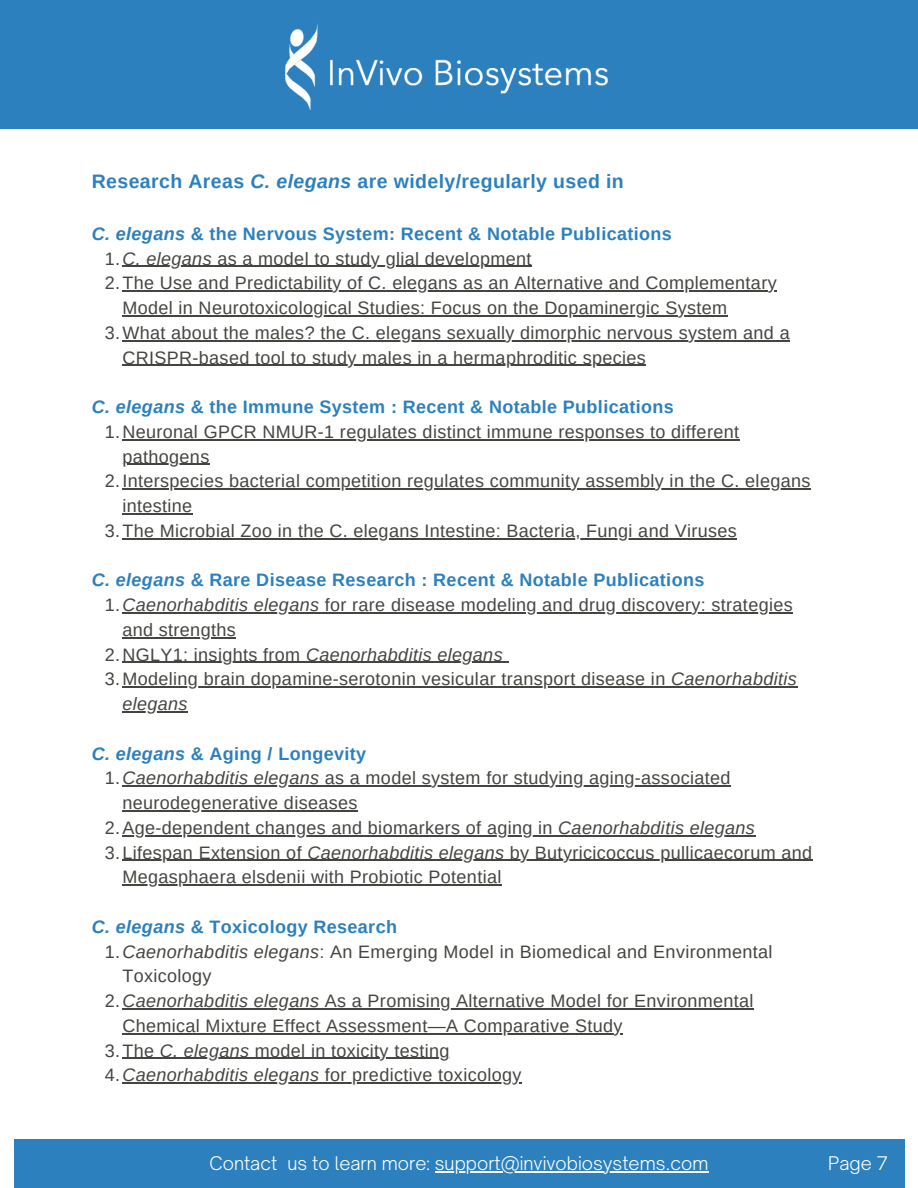
<style>
.page{position:relative;width:918px;height:1188px;background:#fff}
.page>*{position:absolute;margin:0;border:0;box-sizing:border-box;transform-origin:0 0}
.t1{font:700 19.5px "Arimo";letter-spacing:.02em;color:#2c80bd}
.t2{font:18px "Arimo";letter-spacing:.02em;color:#444440}
.t3{font:700 18px "Arimo";letter-spacing:.02em;color:#2c80bd}
.t4{font:300 18px "Open Sauce One";color:#fff}
.t5{font:italic 18px "Arimo";letter-spacing:.02em;color:#444440}
.s1{font-style:italic}
.s2{font-style:normal}
</style>
<div class="page">
<div style="left:14px;top:1139px;width:890px;height:49px;background:#2c80bd"></div>
<hr style="left:122px;top:266px;width:90px;height:1px;background:#444440">
<hr style="left:212px;top:266px;width:320px;height:1px;background:#444440">
<hr style="left:122px;top:290px;width:655px;height:2px;background:#444440">
<hr style="left:122px;top:315px;width:605px;height:1px;background:#444440">
<hr style="left:122px;top:340px;width:668px;height:1px;background:#444440">
<hr style="left:122px;top:365px;width:524px;height:1px;background:#444440">
<hr style="left:122px;top:439px;width:617px;height:1px;background:#444440">
<hr style="left:122px;top:464px;width:88px;height:1px;background:#444440">
<hr style="left:122px;top:488px;width:689px;height:2px;background:#444440">
<hr style="left:122px;top:513px;width:71px;height:1px;background:#444440">
<hr style="left:122px;top:538px;width:615px;height:1px;background:#444440">
<hr style="left:122px;top:612px;width:197px;height:1px;background:#444440">
<hr style="left:319px;top:612px;width:474px;height:1px;background:#444440">
<hr style="left:122px;top:637px;width:114px;height:1px;background:#444440">
<hr style="left:122px;top:662px;width:179px;height:1px;background:#444440">
<hr style="left:301px;top:662px;width:202px;height:1px;background:#444440">
<hr style="left:122px;top:686px;width:549px;height:2px;background:#444440">
<hr style="left:671px;top:686px;width:126px;height:2px;background:#444440">
<hr style="left:122px;top:711px;width:66px;height:1px;background:#444440">
<hr style="left:122px;top:785px;width:203px;height:2px;background:#444440">
<hr style="left:325px;top:785px;width:406px;height:2px;background:#444440">
<hr style="left:122px;top:810px;width:236px;height:1px;background:#444440">
<hr style="left:122px;top:835px;width:436px;height:1px;background:#444440">
<hr style="left:558px;top:835px;width:197px;height:1px;background:#444440">
<hr style="left:122px;top:860px;width:185px;height:1px;background:#444440">
<hr style="left:307px;top:860px;width:197px;height:1px;background:#444440">
<hr style="left:504px;top:860px;width:309px;height:1px;background:#444440">
<hr style="left:122px;top:884px;width:380px;height:2px;background:#444440">
<hr style="left:122px;top:1008px;width:197px;height:1px;background:#444440">
<hr style="left:319px;top:1008px;width:435px;height:1px;background:#444440">
<hr style="left:122px;top:1033px;width:501px;height:1px;background:#444440">
<hr style="left:122px;top:1058px;width:38px;height:1px;background:#444440">
<hr style="left:160px;top:1058px;width:89px;height:1px;background:#444440">
<hr style="left:249px;top:1058px;width:201px;height:1px;background:#444440">
<hr style="left:122px;top:1082px;width:197px;height:2px;background:#444440">
<hr style="left:319px;top:1082px;width:203px;height:2px;background:#444440">
<div style="left:0;top:0;width:918px;height:128px;background:#2c80bd"></div>
<img style="left:286px;top:24px;width:322px;height:85px">
<hr style="left:435px;top:1171px;width:273px;height:2px;background:#fff">
<p class="t1" style="left:92px;top:168px;width:534px">Research Areas <span class="s1">C. elegans</span> are widely/regularly used in</p>
<p class="t3" style="left:92px;top:221px;width:582px"><span class="s1">C. elegans</span> &amp; the Nervous System: Recent &amp; Notable Publications</p>
<p class="t2" style="left:105px;top:247px;width:428px">1.<span class="s1">C. elegans</span> as a model to study glial development</p>
<p class="t2" style="left:105px;top:272px;width:673px">2.The Use and Predictability of C. elegans as an Alternative and Complementary</p>
<p class="t2" style="left:122px;top:296px;width:606px">Model in Neurotoxicological Studies: Focus on the Dopaminergic System</p>
<p class="t2" style="left:105px;top:321px;width:686px">3.What about the males? the C. elegans sexually dimorphic nervous system and a</p>
<p class="t2" style="left:122px;top:346px;width:525px">CRISPR-based tool to study males in a hermaphroditic species</p>
<p class="t3" style="left:92px;top:395px;width:584px"><span class="s1">C. elegans</span> &amp; the Immune System : Recent &amp; Notable Publications</p>
<p class="t2" style="left:105px;top:420px;width:636px">1.Neuronal GPCR NMUR-1 regulates distinct immune responses to different</p>
<p class="t2" style="left:122px;top:445px;width:88px">pathogens</p>
<p class="t2" style="left:105px;top:470px;width:707px">2.Interspecies bacterial competition regulates community assembly in the C. elegans</p>
<p class="t2" style="left:122px;top:494px;width:71px">intestine</p>
<p class="t2" style="left:105px;top:519px;width:634px">3.The Microbial Zoo in the C. elegans Intestine: Bacteria, Fungi and Viruses</p>
<p class="t3" style="left:92px;top:568px;width:614px"><span class="s1">C. elegans</span> &amp; Rare Disease Research : Recent &amp; Notable Publications</p>
<p class="t2" style="left:105px;top:593px;width:689px">1.<span class="s1">Caenorhabditis elegans</span> for rare disease modeling and drug discovery: strategies</p>
<p class="t2" style="left:122px;top:618px;width:115px">and strengths</p>
<p class="t5" style="left:105px;top:642px;width:399px"><span class="s2">2.NGLY1: insights from</span> Caenorhabditis elegans</p>
<p class="t2" style="left:105px;top:668px;width:693px">3.Modeling brain dopamine-serotonin vesicular transport disease in <span class="s1">Caenorhabditis</span></p>
<p class="t5" style="left:122px;top:692px;width:67px">elegans</p>
<p class="t3" style="left:92px;top:741px;width:276px"><span class="s1">C. elegans</span> &amp; Aging / Longevity</p>
<p class="t2" style="left:105px;top:767px;width:627px">1.<span class="s1">Caenorhabditis elegans</span> as a model system for studying aging-associated</p>
<p class="t2" style="left:122px;top:791px;width:237px">neurodegenerative diseases</p>
<p class="t2" style="left:105px;top:816px;width:652px">2.Age-dependent changes and biomarkers of aging in <span class="s1">Caenorhabditis elegans</span></p>
<p class="t2" style="left:105px;top:841px;width:709px">3.Lifespan Extension of <span class="s1">Caenorhabditis elegans</span> by Butyricicoccus pullicaecorum and</p>
<p class="t2" style="left:122px;top:866px;width:381px">Megasphaera elsdenii with Probiotic Potential</p>
<p class="t3" style="left:92px;top:914px;width:307px"><span class="s1">C. elegans</span> &amp; Toxicology Research</p>
<p class="t2" style="left:105px;top:940px;width:669px">1.<span class="s1">Caenorhabditis elegans</span>: An Emerging Model in Biomedical and Environmental</p>
<p class="t2" style="left:122px;top:965px;width:91px">Toxicology</p>
<p class="t2" style="left:105px;top:989px;width:650px">2.<span class="s1">Caenorhabditis elegans</span> As a Promising Alternative Model for Environmental</p>
<p class="t2" style="left:122px;top:1014px;width:502px">Chemical Mixture Effect Assessment—A Comparative Study</p>
<p class="t2" style="left:105px;top:1039px;width:346px">3.The <span class="s1">C. elegans</span> model in toxicity testing</p>
<p class="t2" style="left:105px;top:1064px;width:418px">4.<span class="s1">Caenorhabditis elegans</span> for predictive toxicology</p>
<p class="t4" style="left:210px;top:1152px;width:500px">Contact us to learn more: support@invivobiosystems.com</p>
<p class="t4" style="left:828px;top:1152px;width:61px">Page 7</p>
</div>
